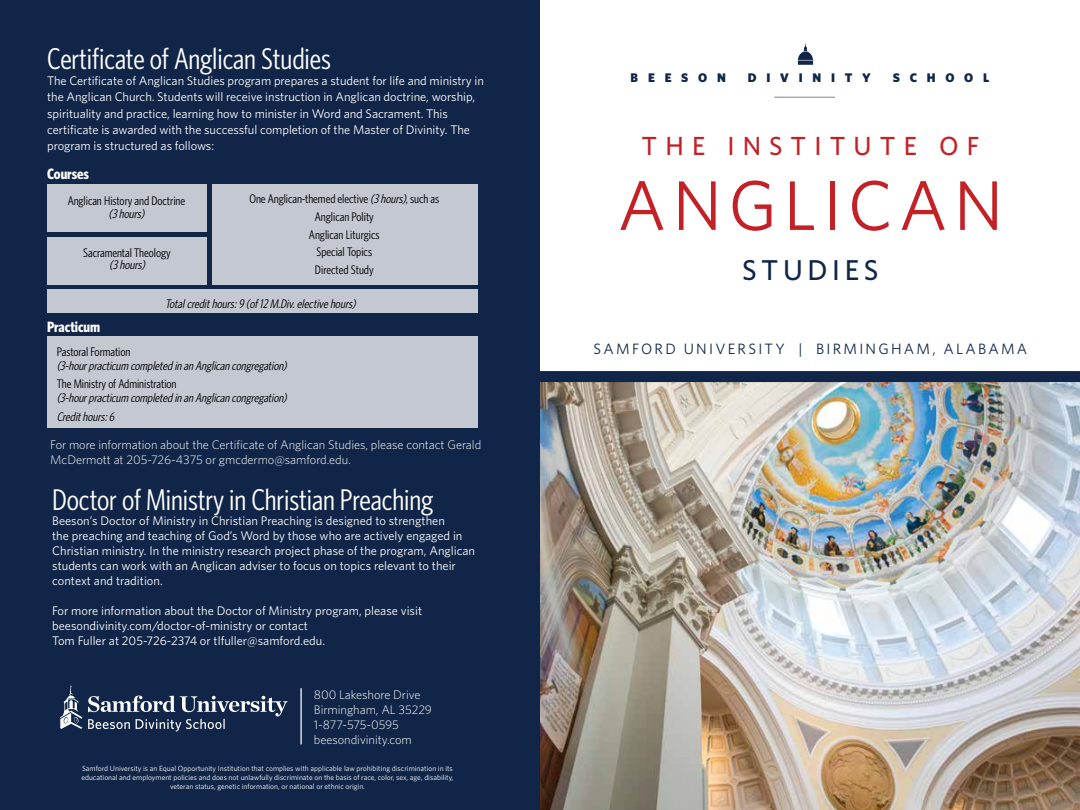
<style>
.page{position:relative;width:1080px;height:810px;background:#fff}
.page>*{position:absolute;margin:0;border:0;box-sizing:border-box;transform-origin:0 0}
.t1{font:70.25px "Whitney";letter-spacing:.09em;color:#c42127}
.t2{font:30px "Whitney Condensed";letter-spacing:-.005em;color:#fff}
.t3{font:500 28.75px "Whitney";letter-spacing:.16em;color:#102548}
.t4{font:500 26.25px "Whitney";letter-spacing:.31em;color:#c42127}
.t5{font:15px "Whitney";letter-spacing:.15em;color:#102548}
.t6{font:700 15px "Whitney Condensed";letter-spacing:-.005em;color:#fff}
.t7{font:12.5px/15px "Whitney";letter-spacing:-.005em;color:#fff}
.t8{font:300 12.5px/15px "Whitney";letter-spacing:-.005em;color:#fff}
.t9{font:12.5px/17.5px "Whitney Condensed";letter-spacing:-.005em;color:#000;text-align:center}
.t10{font:italic 12.5px/18.8px "Whitney Condensed";color:#000}
.t11{font:900 12.5px "Whitney";letter-spacing:.78em;color:#102548}
.t12{font:7.5px/9px "Whitney";color:#fff;text-align:center}
.s1{font-style:italic}
</style>
<div class="page">
<div style="left:0;top:0;width:540px;height:810px;background:#102548"></div>
<img style="left:540px;top:382px;width:540px;height:428px">
<div style="left:539px;top:371px;width:541px;height:11px;background:#102548"></div>
<svg style="left:88px;top:696px;width:200px;height:35px"></svg>
<svg style="left:60px;top:684px;width:22px;height:45px"></svg>
<hr style="left:300px;top:688px;width:2px;height:56px;background:#fff">
<div style="left:47px;top:184px;width:159px;height:48px;background:#c3c8d1"></div>
<div style="left:47px;top:237px;width:159px;height:48px;background:#c3c8d1"></div>
<div style="left:212px;top:184px;width:266px;height:101px;background:#c3c8d1"></div>
<div style="left:48px;top:336px;width:430px;height:92px;background:#c3c8d1"></div>
<div style="left:47px;top:290px;width:431px;height:23px;background:#c3c8d1"></div>
<hr style="left:774px;top:97px;width:61px;height:1px;background:#808096">
<svg style="left:797px;top:43px;width:17px;height:22px"></svg>
<h2 class="t2" style="left:47px;top:41px;width:285px">Certificate of Anglican Studies</h2>
<p class="t7" style="left:47px;top:72px;width:438px;line-height:16.2px">The Certificate of Anglican Studies program prepares a student for life and ministry in the Anglican Church. Students will receive instruction in Anglican doctrine, worship, spirituality and practice, learning how to minister in Word and Sacrament. This certificate is awarded with the successful completion of the Master of Divinity. The program is structured as follows:</p>
<p class="t6" style="left:47px;top:165px;width:43px">Courses</p>
<p class="t9" style="left:68px;top:192px;width:119px">Anglican History and Doctrine</p>
<p class="t10" style="left:109px;top:203px;width:40px">(3hours)</p>
<p class="t9" style="left:83px;top:243px;width:89px">Sacramental Theology</p>
<p class="t10" style="left:109px;top:255px;width:40px">(3hours)</p>
<p class="t9" style="left:249px;top:188px;width:191px;line-height:18.8px">One Anglican-themed elective <span class="s1">(3hours)</span>, such as<br>Anglican Polity</p>
<p class="t9" style="left:309px;top:225px;width:72px">Anglican Liturgics<br>Special Topics<br>Directed Study</p>
<p class="t6" style="left:47px;top:318px;width:55px">Practicum</p>
<p class="t10" style="left:165px;top:294px;width:195px">Totalcredithours:9(of12M.Div.electivehours)</p>
<p class="t9" style="left:57px;top:343px;width:75px">Pastoral Formation</p>
<p class="t10" style="left:57px;top:356px;width:235px">(3-hourpracticum completedinanAnglicancongregation)</p>
<p class="t9" style="left:57px;top:375px;width:121px">The Ministry of Administration</p>
<p class="t10" style="left:57px;top:388px;width:235px">(3-hourpracticum completedinanAnglicancongregation)<br>Credithours:6</p>
<p class="t8" style="left:50px;top:436px;width:432px">For more information about the Certificate of Anglican Studies, please contact Gerald<br>McDermott at 205-726-4375 or gmcdermo@samford.edu.</p>
<h2 class="t2" style="left:52px;top:482px;width:383px">Doctor of Ministry in Christian Preaching</h2>
<p class="t7" style="left:52px;top:513px;width:424px">Beeson’s Doctor of Ministry in Christian Preaching is designed to strengthen<br>the preaching and teaching of God’s Word by those who are actively engaged in Christian ministry. In the ministry research project phase of the program, Anglican students can work with an Anglican adviser to focus on topics relevant to their context and tradition.</p>
<p class="t7" style="left:52px;top:603px;width:371px">For more information about the Doctor of Ministry program, please visit beesondivinity.com/doctor-of-ministry or contact<br>Tom Fuller at 205-726-2374 or tlfuller@samford.edu.</p>
<p class="t8" style="left:314px;top:687px;width:120px">800 Lakeshore Drive<br>Birmingham, AL 35229<br>1-877-575-0595 beesondivinity.com</p>
<p class="t12" style="left:81px;top:764px;width:374px">Samford University is an Equal Opportunity Institution that complies with applicable law prohibiting discrimination in its educational and employment policies and does not unlawfully discriminate on the basis of race, color, sex, age, disability, veteran status, genetic information, or national or ethnic origin.</p>
<p class="t11" style="left:631px;top:69px;width:97px">BEESON</p>
<p class="t11" style="left:748px;top:69px;width:124px">DIVINITY</p>
<p class="t11" style="left:893px;top:69px;width:98px">SCHOOL</p>
<h3 class="t4" style="left:642px;top:128px;width:339px">THE INSTITUTE OF</h3>
<h1 class="t1" style="left:618px;top:159px;width:387px">ANGLICAN</h1>
<h3 class="t3" style="left:742px;top:251px;width:138px">STUDIES</h3>
<p class="t5" style="left:594px;top:338px;width:435px">SAMFORD UNIVERSITY | BIRMINGHAM, ALABAMA</p>
</div>
